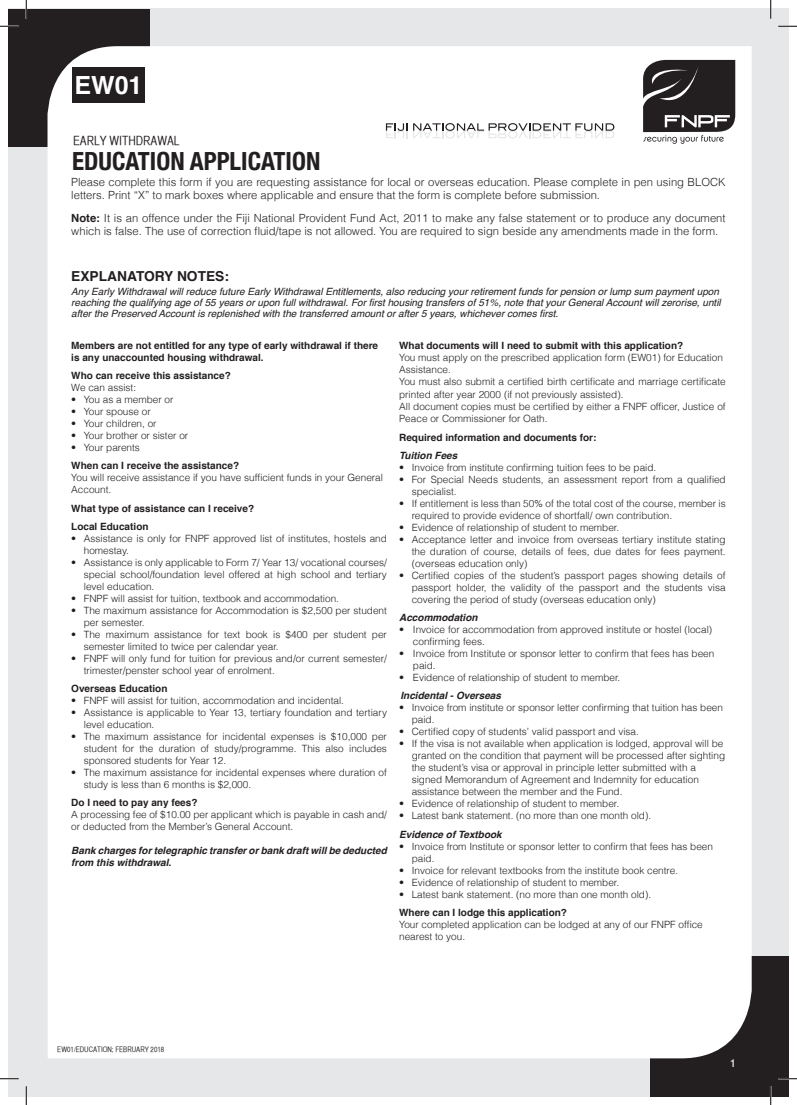
<style>
.page{position:relative;width:797px;height:1105px;background:#fff}
.page>*{position:absolute;margin:0;border:0;box-sizing:border-box;transform-origin:0 0}
.t1{font:700 condensed 25px "Helvetica Neue";color:#231f20}
.t2{font:700 25px "Helvetica";color:#fff}
.t3{font:700 13.75px "Helvetica";color:#231f20}
.t4{font:12.5px "Helvetica CY Plain";color:#231f20}
.t5{font:300 11.25px/13.5px "Helvetica";color:#231f20}
.t6{font:11.25px "Helvetica";color:#fff}
.t7{font:300 10px/12px "Helvetica";color:#231f20}
.t8{font:italic 10px/11.2px "Helvetica";color:#231f20}
.t9{font:700 10px/12px "Helvetica";color:#231f20}
.t10{font:italic 700 10px/12px "Helvetica";color:#231f20}
.t11{font:7.5px "Helvetica CY Plain";color:#231f20}
.s1{font-weight:700}
</style>
<div class="page">
<div style="left:9px;top:9px;width:779px;height:1087px;background:#e6e7e9"></div>
<div style="left:650px;top:956px;width:120px;height:140px;background:#231f20"></div>
<div style="left:9px;top:9px;width:141px;height:137px;background:#231f20"></div>
<div style="left:48px;top:46px;width:703px;height:1012px;background:#fff"></div>
<svg style="left:643px;top:60px;width:92px;height:84px;background:#545152"></svg>
<svg style="left:386px;top:123px;width:21px;height:15px"></svg>
<svg style="left:413px;top:123px;width:201px;height:15px"></svg>
<div style="left:72px;top:67px;width:73px;height:35px;background:#231f20"></div>
<div style="left:767px;top:956px;width:21px;height:140px;background:#231f20"></div>
<svg style="left:0;top:25px;width:19px;height:2px"></svg>
<svg style="left:778px;top:25px;width:19px;height:2px"></svg>
<svg style="left:0;top:1078px;width:19px;height:1px"></svg>
<svg style="left:778px;top:1078px;width:19px;height:1px"></svg>
<svg style="left:25px;top:0;width:2px;height:19px"></svg>
<svg style="left:25px;top:1086px;width:2px;height:19px"></svg>
<svg style="left:770px;top:0;width:1px;height:19px"></svg>
<svg style="left:770px;top:1086px;width:1px;height:19px"></svg>
<h1 class="t2" style="left:74px;top:65px;width:70px">EW01</h1>
<p class="t4" style="left:73px;top:133px;width:102px">EARLY WITHDRAWAL</p>
<h1 class="t1" style="left:72px;top:146px;width:250px">EDUCATION APPLICATION</h1>
<p class="t5" style="left:71px;top:175px;width:656px">Please complete this form if you are requesting assistance for local or overseas education. Please complete in pen using BLOCK letters. Print “X” to mark boxes where applicable and ensure that the form is complete before submission.</p>
<p class="t5" style="left:71px;top:210px;width:656px"><span class="s1">Note:</span> It is an offence under the Fiji National Provident Fund Act, 2011 to make any false statement or to produce any document which is false. The use of correction fluid/tape is not allowed. You are required to sign beside any amendments made in the form.</p>
<h2 class="t3" style="left:71px;top:265px;width:159px">EXPLANATORY NOTES:</h2>
<p class="t8" style="left:71px;top:286px;width:651px">Any Early Withdrawal will reduce future Early Withdrawal Entitlements, also reducing your retirement funds for pension or lump sum payment upon reaching the qualifying age of 55 years or upon full withdrawal. For first housing transfers of 51%, note that your General Account will zerorise, until after the Preserved Account is replenished with the transferred amount or after 5 years, whichever comes first.</p>
<p class="t9" style="left:71px;top:339px;width:308px">Members are not entitled for any type of early withdrawal if there is any unaccounted housing withdrawal.</p>
<p class="t9" style="left:71px;top:370px;width:161px">Who can receive this assistance?</p>
<p class="t7" style="left:71px;top:381px;width:66px">We can assist:</p>
<p class="t7" style="left:71px;top:393px;width:104px">• You as a member or</p>
<p class="t7" style="left:71px;top:405px;width:81px">• Your spouse or</p>
<p class="t7" style="left:71px;top:417px;width:87px">• Your children, or</p>
<p class="t7" style="left:71px;top:429px;width:118px">• Your brother or sister or</p>
<p class="t7" style="left:71px;top:441px;width:70px">• Your parents</p>
<p class="t9" style="left:71px;top:460px;width:169px">When can I receive the assistance?</p>
<p class="t7" style="left:71px;top:471px;width:313px">You will receive assistance if you have sufficient funds in your General<br>Account.</p>
<p class="t9" style="left:71px;top:499px;width:184px;line-height:18.2px">What type of assistance can I receive?<br>Local Education</p>
<p class="t7" style="left:84px;top:532px;width:305px;text-indent:-12px">• Assistance is only for FNPF approved list of institutes, hostels and homestay.</p>
<p class="t7" style="left:84px;top:556px;width:305px;text-align:justify;text-indent:-12px">• Assistance is only applicable to Form 7/ Year 13/ vocational courses/ special school/foundation level offered at high school and tertiary level education.</p>
<p class="t7" style="left:71px;top:592px;width:269px">• FNPF will assist for tuition, textbook and accommodation.</p>
<p class="t7" style="left:84px;top:604px;width:305px;text-indent:-12px">• The maximum assistance for Accommodation is $2,500 per student per semester.</p>
<p class="t7" style="left:84px;top:628px;width:305px;text-indent:-12px">• The maximum assistance for text book is $400 per student per semester limited to twice per calendar year.</p>
<p class="t7" style="left:84px;top:652px;width:305px;text-indent:-12px">• FNPF will only fund for tuition for previous and/or current semester/ trimester/penster school year of enrolment.</p>
<p class="t9" style="left:71px;top:683px;width:98px">Overseas Education</p>
<p class="t7" style="left:71px;top:694px;width:274px">• FNPF will assist for tuition, accommodation and incidental.</p>
<p class="t7" style="left:84px;top:706px;width:305px;text-indent:-12px">• Assistance is applicable to Year 13, tertiary foundation and tertiary level education.</p>
<p class="t7" style="left:84px;top:730px;width:305px;text-align:justify;text-indent:-12px">• The maximum assistance for incidental expenses is $10,000 per student for the duration of study/programme. This also includes sponsored students for Year 12.</p>
<p class="t7" style="left:84px;top:766px;width:305px;text-indent:-12px">• The maximum assistance for incidental expenses where duration of study is less than 6 months is $2,000.</p>
<p class="t9" style="left:71px;top:797px;width:128px">Do I need to pay any fees?</p>
<p class="t7" style="left:71px;top:808px;width:317px">A processing fee of $10.00 per applicant which is payable in cash and/ or deducted from the Member’s General Account.</p>
<p class="t10" style="left:71px;top:845px;width:317px">Bank charges for telegraphic transfer or bank draft will be deducted from this withdrawal.</p>
<p class="t9" style="left:399px;top:339px;width:285px">What documents will I need to submit with this application?</p>
<p class="t7" style="left:399px;top:351px;width:328px">You must apply on the prescribed application form (EW01) for Education<br>Assistance.<br>You must also submit a certified birth certificate and marriage certificate</p>
<p class="t7" style="left:399px;top:388px;width:328px">printed after year 2000 (if not previously assisted).<br>All document copies must be certified by either a FNPF officer, Justice of<br>Peace or Commissioner for Oath.</p>
<p class="t9" style="left:399px;top:431px;width:199px">Required information and documents for:</p>
<p class="t10" style="left:399px;top:449px;width:60px">Tuition Fees</p>
<p class="t7" style="left:399px;top:461px;width:259px">• Invoice from institute confirming tuition fees to be paid.</p>
<p class="t7" style="left:412px;top:473px;width:315px;text-indent:-12px">• For Special Needs students, an assessment report from a qualified specialist.</p>
<p class="t7" style="left:412px;top:497px;width:315px;text-indent:-12px">• If entitlement is less than 50% of the total cost of the course, member is required to provide evidence of shortfall/ own contribution.</p>
<p class="t7" style="left:399px;top:521px;width:221px">• Evidence of relationship of student to member.</p>
<p class="t7" style="left:412px;top:533px;width:315px;text-align:justify;text-indent:-12px">• Acceptance letter and invoice from overseas tertiary institute stating the duration of course, details of fees, due dates for fees payment. (overseas education only)</p>
<p class="t7" style="left:412px;top:569px;width:315px;text-align:justify;text-indent:-12px">• Certified copies of the student’s passport pages showing details of passport holder, the validity of the passport and the students visa covering the period of study (overseas education only)</p>
<p class="t10" style="left:399px;top:612px;width:80px">Accommodation</p>
<p class="t7" style="left:413px;top:623px;width:301px;text-indent:-14px">• Invoice for accommodation from approved institute or hostel (local) confirming fees.</p>
<p class="t7" style="left:413px;top:647px;width:303px;text-indent:-14px">• Invoice from Institute or sponsor letter to confirm that fees has been paid.</p>
<p class="t7" style="left:399px;top:671px;width:223px">• Evidence of relationship of student to member.</p>
<p class="t10" style="left:400px;top:690px;width:102px">Incidental - Overseas</p>
<p class="t7" style="left:412px;top:701px;width:313px;text-indent:-12px">• Invoice from institute or sponsor letter confirming that tuition has been paid.</p>
<p class="t7" style="left:399px;top:725px;width:241px">• Certified copy of students’ valid passport and visa.</p>
<p class="t7" style="left:412px;top:737px;width:315px;text-indent:-12px">• If the visa is not available when application is lodged, approval will be granted on the condition that payment will be processed after sighting the student’s visa or approval in principle letter submitted with a signed Memorandum of Agreement and Indemnity for education assistance between the member and the Fund.</p>
<p class="t7" style="left:399px;top:797px;width:221px">• Evidence of relationship of student to member.</p>
<p class="t7" style="left:399px;top:809px;width:253px">• Latest bank statement. (no more than one month old).</p>
<p class="t10" style="left:399px;top:828px;width:104px">Evidence of Textbook</p>
<p class="t7" style="left:412px;top:840px;width:303px;text-indent:-12px">• Invoice from Institute or sponsor letter to confirm that fees has been paid.</p>
<p class="t7" style="left:399px;top:864px;width:280px">• Invoice for relevant textbooks from the institute book centre.</p>
<p class="t7" style="left:399px;top:876px;width:221px">• Evidence of relationship of student to member.</p>
<p class="t7" style="left:399px;top:888px;width:253px">• Latest bank statement. (no more than one month old).</p>
<p class="t9" style="left:399px;top:906px;width:169px">Where can I lodge this application?</p>
<p class="t7" style="left:399px;top:918px;width:305px">Your completed application can be lodged at any of our FNPF office nearest to you.</p>
<p class="t11" style="left:57px;top:1045px;width:108px">EW01/EDUCATION; FEBRUARY 2018</p>
<p class="t6" style="left:729px;top:1054px;width:8px">1</p>
</div>
